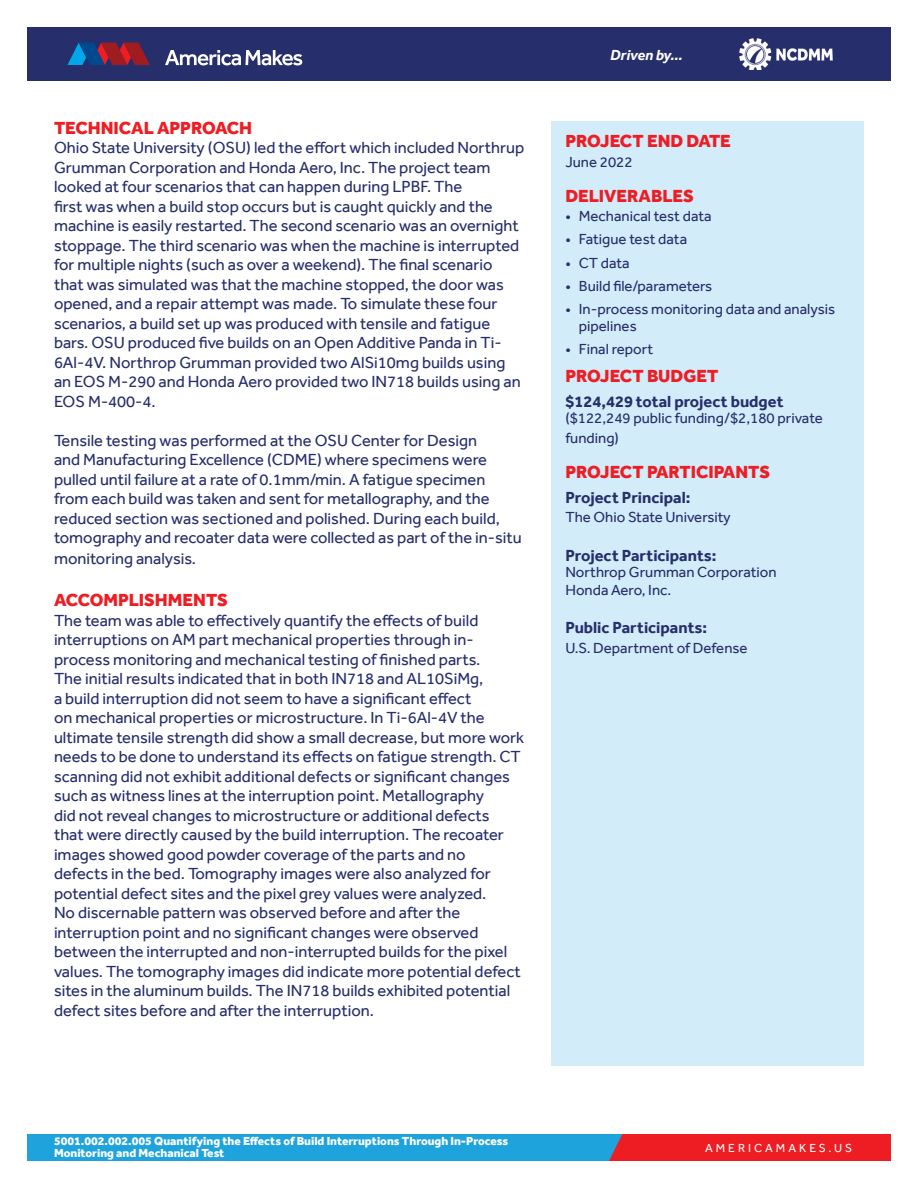
<style>
.page{position:relative;width:918px;height:1188px;background:#fff}
.page>*{position:absolute;margin:0;border:0;box-sizing:border-box;transform-origin:0 0}
.Red_Heading{font:800 18px "Effra";color:#ee1d23}
.t1{font:16.5px/19.5px "Effra";color:#262e6b}
.Sidebar-Bold_sub_hea{font:700 16.5px "Effra";color:#262e6b}
.Sidebar-Body_copy{font:15px/19.5px "Effra";color:#262e6b}
.Sidebar-Deliverable{font:15px/16.5px "Effra";color:#262e6b}
.t2{font:italic 700 15px "Effra";letter-spacing:-.005em;color:#fff}
.t3{font:800 12px/12px "Effra";color:#fff}
.t4{font:12px "Effra";letter-spacing:.25em;color:#fff}
</style>
<div class="page">
<div style="left:27px;top:27px;width:864px;height:54px;background:#262e6b"></div>
<svg style="left:67px;top:43px;width:83px;height:22px"></svg>
<svg style="left:165px;top:50px;width:137px;height:15px"></svg>
<img style="left:740px;top:38px;width:92px;height:32px">
<div style="left:27px;top:1134px;width:840px;height:27px;background:#1ea3dc"></div>
<div style="left:609px;top:1134px;width:282px;height:27px;background:#ee1d23"></div>
<div style="left:552px;top:122px;width:312px;height:944px;background:#d3ecfa"></div>
<p class="Red_Heading" style="left:54px;top:117px;width:200px">TECHNICAL APPROACH</p>
<p class="t1" style="left:54px;top:138px;width:472px">Ohio State University (OSU) led the effort which included Northrup Grumman Corporation and Honda Aero, Inc. The project team looked at four scenarios that can happen during LPBF. The<br>first was when a build stop occurs but is caught quickly and the machine is easily restarted. The second scenario was an overnight stoppage. The third scenario was when the machine is interrupted for multiple nights (such as over a weekend). The final scenario that was simulated was that the machine stopped, the door was opened, and a repair attempt was made. To simulate these four scenarios, a build set up was produced with tensile and fatigue bars. OSU produced five builds on an Open Additive Panda in Ti-6Al-4V. Northrop Grumman provided two AlSi10mg builds using an EOS M-290 and Honda Aero provided two IN718 builds using an EOS M-400-4.</p>
<p class="t1" style="left:54px;top:430px;width:469px">Tensile testing was performed at the OSU Center for Design<br>and Manufacturing Excellence (CDME) where specimens were pulled until failure at a rate of 0.1mm/min. A fatigue specimen from each build was taken and sent for metallography, and the reduced section was sectioned and polished. During each build, tomography and recoater data were collected as part of the in-situ</p>
<p class="t1" style="left:54px;top:549px;width:144px">monitoring analysis.</p>
<p class="Red_Heading" style="left:54px;top:589px;width:175px">ACCOMPLISHMENTS</p>
<p class="t1" style="left:54px;top:610px;width:472px">The team was able to effectively quantify the effects of build interruptions on AM part mechanical properties through in&shy;process monitoring and mechanical testing of finished parts.<br>The initial results indicated that in both IN718 and AL10SiMg,<br>a build interruption did not seem to have a significant effect<br>on mechanical properties or microstructure. In Ti-6Al-4V the ultimate tensile strength did show a small decrease, but more work needs to be done to understand its effects on fatigue strength. CT scanning did not exhibit additional defects or significant changes such as witness lines at the interruption point. Metallography<br>did not reveal changes to microstructure or additional defects<br>that were directly caused by the build interruption. The recoater images showed good powder coverage of the parts and no<br>defects in the bed. Tomography images were also analyzed for potential defect sites and the pixel grey values were analyzed.<br>No discernable pattern was observed before and after the interruption point and no significant changes were observed between the interrupted and non-interrupted builds for the pixel values. The tomography images did indicate more potential defect sites in the aluminum builds. The IN718 builds exhibited potential defect sites before and after the interruption.</p>
<p class="t2" style="left:610px;top:46px;width:74px">Driven by...</p>
<p class="Red_Heading" style="left:565px;top:130px;width:167px">PROJECT END DATE</p>
<p class="Sidebar-Body_copy" style="left:565px;top:152px;width:69px">June 2022</p>
<p class="Red_Heading" style="left:565px;top:185px;width:130px">DELIVERABLES</p>
<p class="Sidebar-Deliverable" style="left:565px;top:208px;width:148px">• Mechanical test data</p>
<p class="Sidebar-Deliverable" style="left:565px;top:231px;width:123px">• Fatigue test data</p>
<p class="Sidebar-Deliverable" style="left:565px;top:254px;width:66px">• CT data</p>
<p class="Sidebar-Deliverable" style="left:565px;top:277px;width:149px">• Build file/parameters</p>
<p class="Sidebar-Deliverable" style="left:579px;top:301px;width:258px;text-indent:-14px">• In-process monitoring data and analysis pipelines</p>
<p class="Sidebar-Deliverable" style="left:565px;top:340px;width:89px">• Final report</p>
<p class="Red_Heading" style="left:565px;top:365px;width:154px">PROJECT BUDGET</p>
<p class="Sidebar-Bold_sub_hea" style="left:565px;top:392px;width:220px">$124,429 total project budget</p>
<p class="Sidebar-Body_copy" style="left:565px;top:409px;width:259px">($122,249 public funding/$2,180 private funding)</p>
<p class="Red_Heading" style="left:565px;top:461px;width:206px">PROJECT PARTICIPANTS</p>
<p class="Sidebar-Bold_sub_hea" style="left:565px;top:487px;width:127px">Project Principal:</p>
<p class="Sidebar-Body_copy" style="left:565px;top:507px;width:167px">The Ohio State University</p>
<p class="Sidebar-Bold_sub_hea" style="left:565px;top:545px;width:153px">Project Participants:</p>
<p class="Sidebar-Body_copy" style="left:565px;top:563px;width:213px;line-height:18px">Northrop Grumman Corporation<br>Honda Aero, Inc.</p>
<p class="Sidebar-Bold_sub_hea" style="left:565px;top:618px;width:143px">Public Participants:</p>
<p class="Sidebar-Body_copy" style="left:565px;top:638px;width:184px">U.S. Department of Defense</p>
<p class="t3" style="left:54px;top:1135px;width:456px">5001.002.002.005 Quantifying the Effects of Build Interruptions Through In-Process<br>Monitoring and Mechanical Test</p>
<p class="t4" style="left:705px;top:1140px;width:149px">AMERICAMAKES.US</p>
</div>
